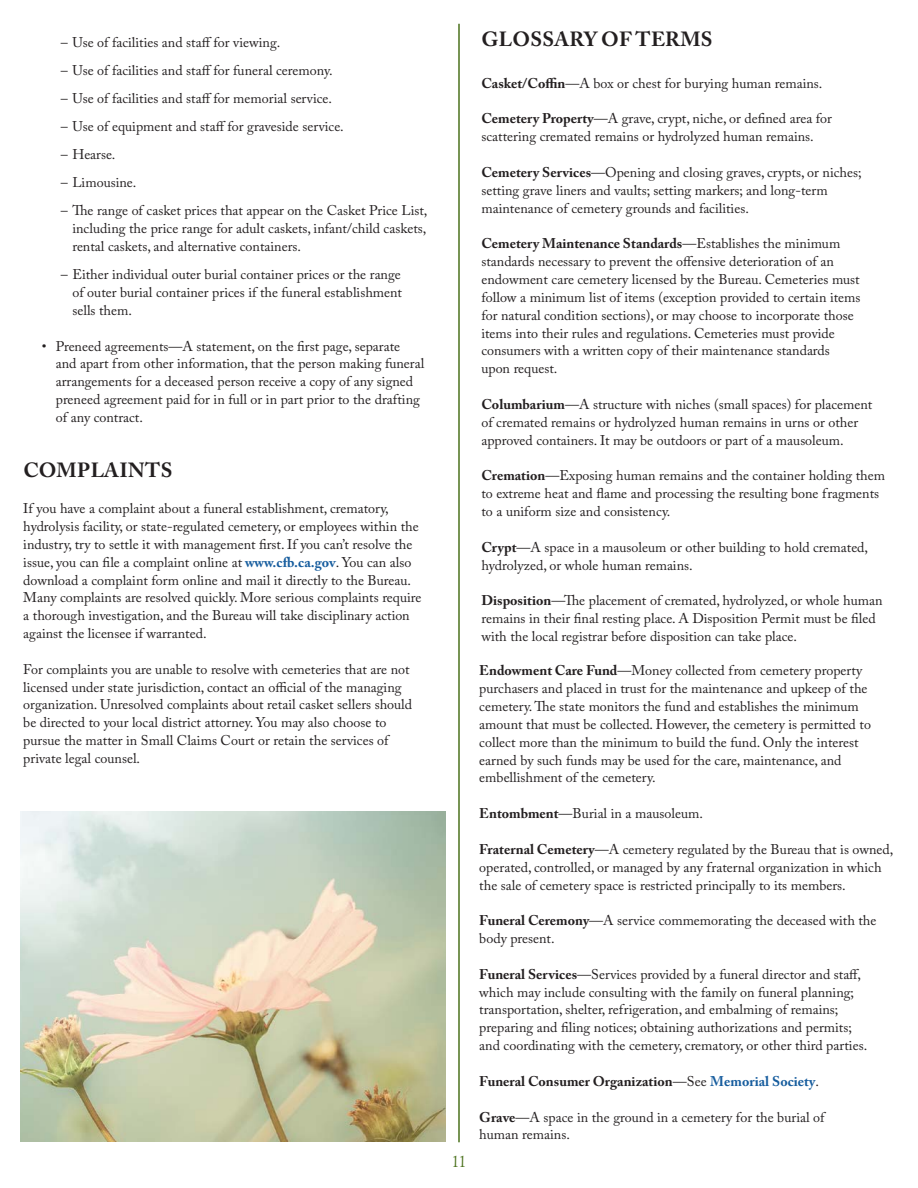
<style>
.page{position:relative;width:918px;height:1188px;background:#fff}
.page>*{position:absolute;margin:0;border:0;box-sizing:border-box;transform-origin:0 0}
.t1{font:700 20.4px "Adobe Caslon Pro";letter-spacing:.015em;color:#231f20}
.t2{font:16.5px "LTC Goudy Oldstyle Pro";color:#4b711c;scale:.96 1}
.t3{font:14.1px/17.9px "Adobe Caslon Pro";color:#231f20}
.t4{font:700 14.1px "Adobe Caslon Pro";color:#231f20}
.t5{font:600 11.55px "Adobe Caslon Pro";color:#44565f}
.t6{font:600 11.55px "Adobe Caslon Pro";color:#231f20}
.t7{font:10.2px "Adobe Caslon Pro";letter-spacing:.1em;color:#231f20}
.s1{font-weight:700;color:#175d9e}
.s2{font-weight:700}
.s3{font-weight:400}
.s4{color:#175d9e}
</style>
<div class="page">
<hr style="left:458px;top:24px;width:2px;height:1118px;background:#4b711c">
<img style="left:20px;top:811px;width:426px;height:331px">
<p class="t3" style="left:61px;top:33px;width:221px">– Use of facilities and staf for viewing.</p>
<p class="t3" style="left:61px;top:61px;width:273px">– Use of facilities and staf for funeral ceremony.</p>
<p class="t3" style="left:61px;top:89px;width:273px">– Use of facilities and staf for memorial service.</p>
<p class="t3" style="left:61px;top:118px;width:284px">– Use of equipment and staf for graveside service.</p>
<p class="t3" style="left:61px;top:146px;width:56px">– Hearse.</p>
<p class="t3" style="left:61px;top:174px;width:77px">– Limousine.</p>
<p class="t3" style="left:72px;top:202px;width:357px;text-align:justify;text-indent:-11px">– Te range of casket prices that appear on the Casket Price List, including the price range for adult caskets, infant/child caskets, rental caskets, and alternative containers.</p>
<p class="t3" style="left:72px;top:265px;width:331px;text-align:justify;text-indent:-11px">– Either individual outer burial container prices or the range of outer burial container prices if the funeral establishment sells them.</p>
<p class="t3" style="left:56px;top:337px;width:370px;text-indent:-14px">• Preneed agreements—A statement, on the frst page, separate and apart from other information, that the person making funeral arrangements for a deceased person receive a copy of any signed preneed agreement paid for in full or in part prior to the drafting of any contract.</p>
<p class="t7" style="left:44px;top:417px;width:63px">complaints</p>
<h1 class="t1" style="left:23px;top:458px;width:150px">COMPLAINTS</h1>
<p class="t3" style="left:23px;top:499px;width:400px">If you have a complaint about a funeral establishment, crematory, hydrolysis facility, or state-regulated cemetery, or employees within the industry, try to settle it with management frst. If you can’t resolve the issue, you can fle a complaint online at <span class="s1">www.cfb.ca.gov</span>. You can also download a complaint form online and mail it directly to the Bureau.<br>Many complaints are resolved quickly. More serious complaints require a thorough investigation, and the Bureau will take disciplinary action against the licensee if warranted.</p>
<p class="t3" style="left:23px;top:660px;width:390px">For complaints you are unable to resolve with cemeteries that are not licensed under state jurisdiction, contact an ofcial of the managing organization. Unresolved complaints about retail casket sellers should be directed to your local district attorney. You may also choose to pursue the matter in Small Claims Court or retain the services of private legal counsel.</p>
<p class="t6" style="left:229px;top:502px;width:13px">25</p>
<p class="t2" style="left:452px;top:1152px;width:17px">11</p>
<h1 class="t1" style="left:482px;top:27px;width:233px">GLOSSARY OF TERMS</h1>
<p class="t3" style="left:481px;top:74px;width:343px"><span class="s2">Casket/Cofn</span>—A box or chest for burying human remains.</p>
<p class="t3" style="left:481px;top:110px;width:352px"><span class="s2">Cemetery Property</span>—A grave, crypt, niche, or defned area for scattering cremated remains or hydrolyzed human remains.</p>
<p class="t3" style="left:481px;top:163px;width:382px"><span class="s2">Cemetery Services</span>—Opening and closing graves, crypts, or niches; setting grave liners and vaults; setting markers; and long-term maintenance of cemetery grounds and facilities.</p>
<p class="t3" style="left:481px;top:235px;width:381px"><span class="s2">Cemetery Maintenance Standards</span>—Establishes the minimum standards necessary to prevent the ofensive deterioration of an endowment care cemetery licensed by the Bureau. Cemeteries must follow a minimum list of items (exception provided to certain items for natural condition sections), or may choose to incorporate those items into their rules and regulations. Cemeteries must provide consumers with a written copy of their maintenance standards upon request.</p>
<p class="t3" style="left:481px;top:395px;width:393px"><span class="s2">Columbarium</span>—A structure with niches (small spaces) for placement of cremated remains or hydrolyzed human remains in urns or other approved containers. It may be outdoors or part of a mausoleum.</p>
<p class="t3" style="left:481px;top:467px;width:405px"><span class="s2">Cremation</span>—Exposing human remains and the container holding them to extreme heat and fame and processing the resulting bone fragments to a uniform size and consistency.</p>
<p class="t3" style="left:481px;top:538px;width:388px"><span class="s2">Crypt</span>—A space in a mausoleum or other building to hold cremated, hydrolyzed, or whole human remains.</p>
<p class="t3" style="left:481px;top:592px;width:403px"><span class="s2">Disposition</span>—Te placement of cremated, hydrolyzed, or whole human remains in their fnal resting place. A Disposition Permit must be fled with the local registrar before disposition can take place.</p>
<p class="t3" style="left:479px;top:662px;width:393px"><span class="s2">Endowment Care Fund</span>—Money collected from cemetery property purchasers and placed in trust for the maintenance and upkeep of the cemetery. Te state monitors the fund and establishes the minimum amount that must be collected. However, the cemetery is permitted to collect more than the minimum to build the fund. Only the interest earned by such funds may be used for the care, maintenance, and embellishment of the cemetery.</p>
<p class="t3" style="left:479px;top:804px;width:225px"><span class="s2">Entombment</span>—Burial in a mausoleum.</p>
<p class="t3" style="left:479px;top:840px;width:416px"><span class="s2">Fraternal Cemetery</span>—A cemetery regulated by the Bureau that is owned, operated, controlled, or managed by any fraternal organization in which the sale of cemetery space is restricted principally to its members.</p>
<p class="t3" style="left:479px;top:911px;width:399px"><span class="s2">Funeral Ceremony</span>—A service commemorating the deceased with the body present.</p>
<p class="t3" style="left:479px;top:965px;width:389px"><span class="s2">Funeral Services</span>—Services provided by a funeral director and staf, which may include consulting with the family on funeral planning; transportation, shelter, refrigeration, and embalming of remains; preparing and fling notices; obtaining authorizations and permits; and coordinating with the cemetery, crematory, or other third parties.</p>
<p class="t4" style="left:479px;top:1073px;width:341px">Funeral Consumer Organization<span class="s3">—See</span> <span class="s4">Memorial Society</span><span class="s3">.</span></p>
<p class="t3" style="left:479px;top:1108px;width:348px"><span class="s2">Grave</span>—A space in the ground in a cemetery for the burial of human remains.</p>
<p class="t5" style="left:685px;top:710px;width:13px">27</p>
</div>
